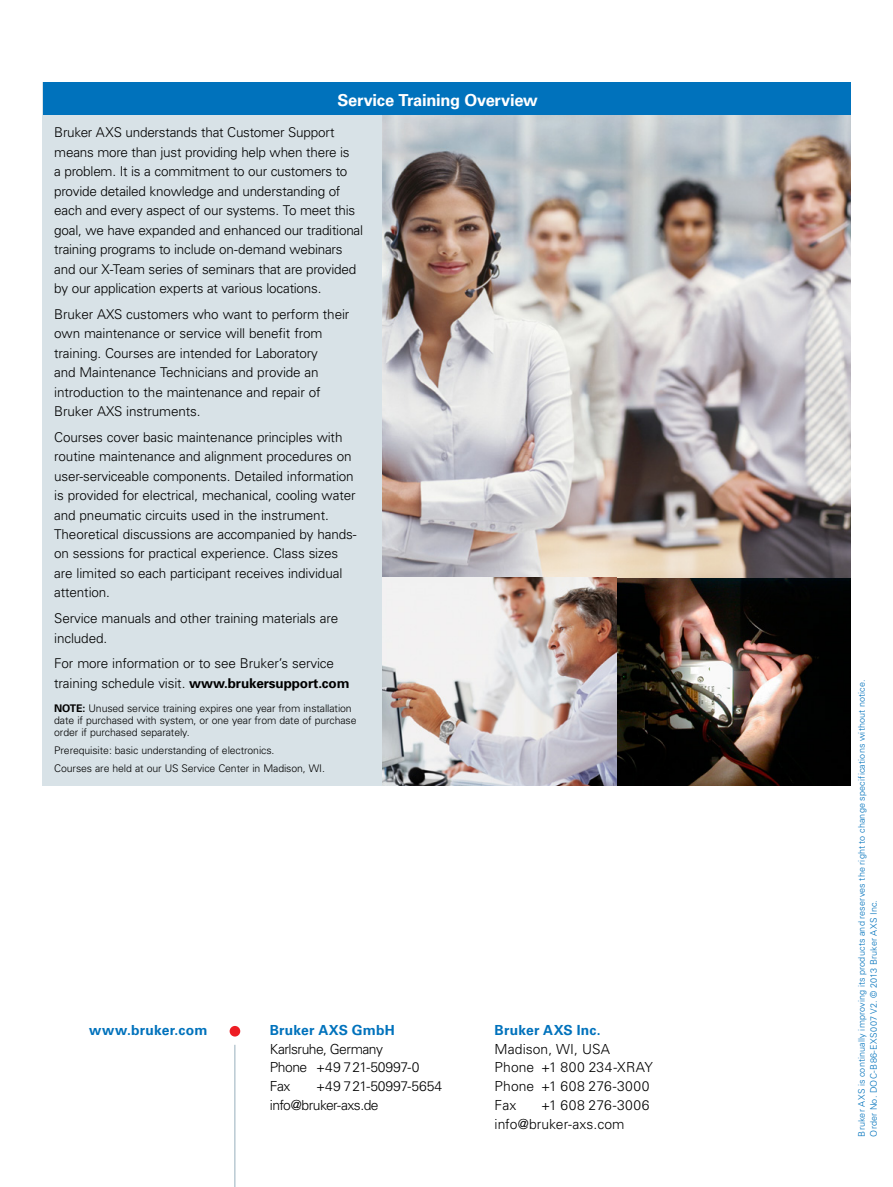
<style>
.page{position:relative;width:893px;height:1187px;background:#fff}
.page>*{position:absolute;margin:0;border:0;box-sizing:border-box;transform-origin:0 0}
.t1{font:700 16.5px "Univers LT Std";letter-spacing:-.02em;color:#fff}
.t2{font:300 13.8px/18.8px "Univers LT Std";color:#000}
.t3{font:300 13.8px/18.8px "Univers LT Std";letter-spacing:-.035em;color:#000}
.t4{font:700 13.8px "Univers LT Std";letter-spacing:.015em;color:#0072bc}
.t5{font:300 13.5px/19.5px "Univers";letter-spacing:-.01em;color:#000}
.t6{font:300 13.5px/19.5px "Univers LT Std";letter-spacing:-.02em;color:#000}
.t7{font:300 10.5px/12px "Univers";letter-spacing:-.01em;color:#000}
.t8{font:300 9px/12px "Univers";letter-spacing:.02em;color:#0072bc}
.s1{font-weight:700}
.s2{font-family:"Univers LT Std";font-weight:700}
</style>
<div class="page">
<img style="left:382px;top:115px;width:468px;height:670px">
<div style="left:43px;top:82px;width:339px;height:703px;background:#d8e2e7"></div>
<div style="left:43px;top:82px;width:807px;height:33px;background:#0072bc"></div>
<hr style="left:234px;top:1044px;width:2px;height:142px;background:#bacad3">
<div style="left:230px;top:1025px;width:10px;height:11px;background:#ed1d24;border-radius:50%"></div>
<p class="t1" style="left:338px;top:90px;width:202px">Service Training Overview</p>
<p class="t6" style="left:54px;top:123px;width:310px">Bruker AXS understands that Customer Support means more than just providing help when there is<br>a problem. It is a commitment to our customers to provide detailed knowledge and understanding of each and every aspect of our systems. To meet this goal, we have expanded and enhanced our traditional training programs to include on-demand webinars and our X-Team series of seminars that are provided by our application experts at various locations.</p>
<p class="t5" style="left:54px;top:304px;width:297px">Bruker AXS customers who want to perform their own maintenance or service will benefit from training. Courses are intended for Laboratory<br>and Maintenance Technicians and provide an introduction to the maintenance and repair of Bruker AXS instruments.</p>
<p class="t5" style="left:54px;top:427px;width:304px">Courses cover basic maintenance principles with routine maintenance and alignment procedures on user-serviceable components. Detailed information is provided for electrical, mechanical, cooling water and pneumatic circuits used in the instrument.<br>Theoretical discussions are accompanied by hands&shy;on sessions for practical experience. Class sizes are limited so each participant receives individual attention.</p>
<p class="t5" style="left:54px;top:608px;width:285px">Service manuals and other training materials are included.</p>
<p class="t5" style="left:54px;top:653px;width:297px">For more information or to see Bruker’s service training schedule visit. <span class="s1">www.brukersupport.com</span></p>
<p class="t7" style="left:54px;top:702px;width:304px"><span class="s2">NOTE:</span> Unused service training expires one year from installation date if purchased with system, or one year from date of purchase order if purchased separately.</p>
<p class="t7" style="left:54px;top:741px;width:272px;line-height:18px">Prerequisite: basic understanding of electronics.<br>Courses are held at our US Service Center in Madison, WI.</p>
<p class="t4" style="left:89px;top:1021px;width:120px">www.bruker.com</p>
<p class="t4" style="left:270px;top:1021px;width:127px">Bruker AXS GmbH</p>
<p class="t3" style="left:270px;top:1039px;width:151px">Karlsruhe, Germany<br>Phone +49 721-50997-0<br>Fax</p>
<p class="t3" style="left:270px;top:1076px;width:174px;text-indent:46px">+49 721-50997-5654 info@bruker-axs.de</p>
<p class="t4" style="left:495px;top:1021px;width:108px">Bruker AXS Inc.</p>
<p class="t2" style="left:495px;top:1039px;width:160px">Madison, WI, USA<br>Phone +1 800 234-XRAY<br>Phone +1 608 276-3000<br>Fax</p>
<p class="t2" style="left:495px;top:1095px;width:156px;text-indent:46px">+1 608 276-3006 info@bruker-axs.com</p>
<p class="t8" style="left:855px;top:1136px;width:459px;rotate:-90deg">Bruker AXS is continually improving its products and reserves the right to change specifications without notice.<br>Order No. DOC-B86-EXS007 V2. © 013 Bruker AXS Inc.</p>
</div>
